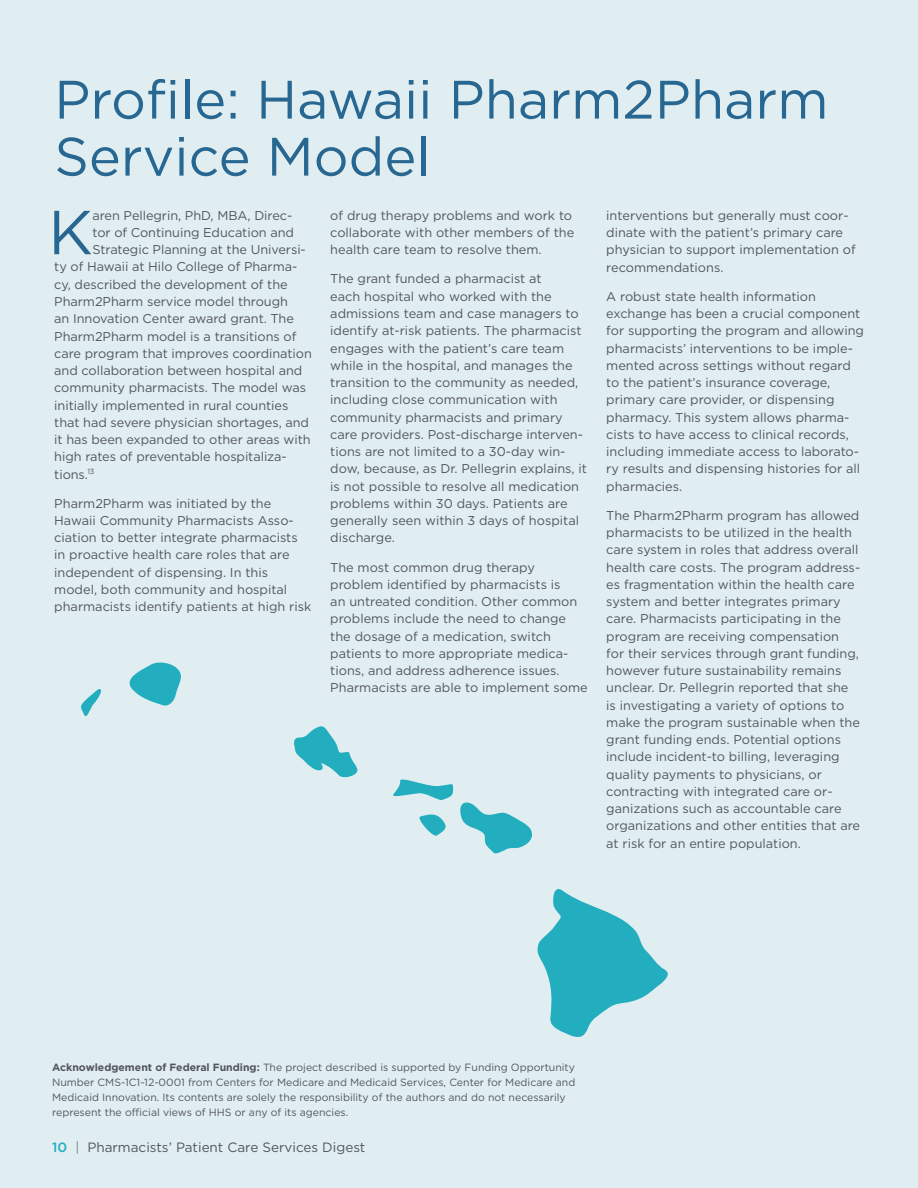
<style>
.page{position:relative;width:918px;height:1188px;background:#e0eef1}
.page>*{position:absolute;margin:0;border:0;box-sizing:border-box;transform-origin:0 0}
.t1{font:62.1px "Gotham";color:#276791}
.t2{font:54px/57px "Gotham";color:#276791}
.t3{font:13.5px "Gotham";color:#53555c}
.t4{font:12.75px/17.2px "Gotham";color:#53555c}
.t5{font:10.5px/15px "Gotham";color:#53555c}
.s1{font-weight:700}
.s2{font-weight:500;color:#22aebf}
.s3{font-weight:300}
</style>
<div class="page">
<svg style="left:81px;top:689px;width:20px;height:28px"></svg>
<svg style="left:129px;top:662px;width:52px;height:44px"></svg>
<svg style="left:294px;top:726px;width:63px;height:52px"></svg>
<svg style="left:393px;top:779px;width:140px;height:75px"></svg>
<svg style="left:537px;top:889px;width:131px;height:148px"></svg>
<h2 class="t2" style="left:54px;top:70px;width:776px">Profile: Hawaii Pharm2Pharm<br>Service Model</h2>
<h1 class="t1" style="left:48px;top:198px;width:46px">K</h1>
<p class="t4" style="left:92px;top:206px;width:201px">aren Pellegrin, PhD, MBA, Direc-</p>
<p class="t4" style="left:92px;top:224px;width:203px">tor of Continuing Education and</p>
<p class="t4" style="left:92px;top:241px;width:215px">Strategic Planning at the Universi-</p>
<p class="t4" style="left:54px;top:258px;width:245px">ty of Hawaii at Hilo College of Pharma-</p>
<p class="t4" style="left:54px;top:275px;width:235px">cy, described the development of the</p>
<p class="t4" style="left:54px;top:293px;width:235px">Pharm2Pharm service model through</p>
<p class="t4" style="left:54px;top:310px;width:241px">an Innovation Center award grant. The</p>
<p class="t4" style="left:54px;top:327px;width:244px">Pharm2Pharm model is a transitions of</p>
<p class="t4" style="left:54px;top:344px;width:259px">care program that improves coordination</p>
<p class="t4" style="left:54px;top:362px;width:250px">and collaboration between hospital and</p>
<p class="t4" style="left:54px;top:379px;width:253px">community pharmacists. The model was</p>
<p class="t4" style="left:54px;top:396px;width:236px">initially implemented in rural counties</p>
<p class="t4" style="left:54px;top:413px;width:256px">that had severe physician shortages, and</p>
<p class="t4" style="left:54px;top:431px;width:258px">it has been expanded to other areas with</p>
<p class="t4" style="left:54px;top:448px;width:234px">high rates of preventable hospitaliza-</p>
<p class="t4" style="left:54px;top:465px;width:42px">tions.<sup>13</sup></p>
<p class="t4" style="left:54px;top:494px;width:259px">Pharm2Pharm was initiated by the Hawaii Community Pharmacists Asso&shy;ciation to better integrate pharmacists in proactive health care roles that are independent of dispensing. In this model, both community and hospital pharmacists identify patients at high risk</p>
<p class="t4" style="left:330px;top:206px;width:245px">of drug therapy problems and work to collaborate with other members of the health care team to resolve them.</p>
<p class="t4" style="left:330px;top:270px;width:258px">The grant funded a pharmacist at<br>each hospital who worked with the admissions team and case managers to identify at-risk patients. The pharmacist engages with the patient’s care team while in the hospital, and manages the transition to the community as needed, including close communication with community pharmacists and primary care providers. Post-discharge interven&shy;tions are not limited to a 30-day win&shy;dow, because, as Dr. Pellegrin explains, it is not possible to resolve all medication problems within 30 days. Patients are generally seen within 3 days of hospital discharge.</p>
<p class="t4" style="left:330px;top:558px;width:259px">The most common drug therapy problem identified by pharmacists is<br>an untreated condition. Other common problems include the need to change the dosage of a medication, switch patients to more appropriate medica&shy;tions, and address adherence issues.<br>Pharmacists are able to implement some</p>
<p class="t4" style="left:606px;top:206px;width:251px">interventions but generally must coor&shy;dinate with the patient’s primary care physician to support implementation of recommendations.</p>
<p class="t4" style="left:606px;top:287px;width:259px">A robust state health information exchange has been a crucial component for supporting the program and allowing pharmacists’ interventions to be imple&shy;mented across settings without regard to the patient’s insurance coverage, primary care provider, or dispensing pharmacy. This system allows pharma&shy;cists to have access to clinical records, including immediate access to laborato&shy;ry results and dispensing histories for all pharmacies.</p>
<p class="t4" style="left:606px;top:506px;width:255px">The Pharm2Pharm program has allowed pharmacists to be utilized in the health care system in roles that address overall health care costs. The program address&shy;es fragmentation within the health care system and better integrates primary care. Pharmacists participating in the program are receiving compensation for their services through grant funding, however future sustainability remains unclear. Dr. Pellegrin reported that she is investigating a variety of options to make the program sustainable when the grant funding ends. Potential options include incident-to billing, leveraging quality payments to physicians, or contracting with integrated care or&shy;ganizations such as accountable care organizations and other entities that are at risk for an entire population.</p>
<p class="t5" style="left:52px;top:1060px;width:525px"><span class="s1">Acknowledgement of Federal Funding:</span> The project described is supported by Funding Opportunity Number CMS-1C1-12-0001 from Centers for Medicare and Medicaid Services, Center for Medicare and Medicaid Innovation. Its contents are solely the responsibility of the authors and do not necessarily represent the official views of HHS or any of its agencies.</p>
<p class="t3" style="left:52px;top:1140px;width:315px"><span class="s2">10</span> <span class="s3">|</span> Pharmacists’ Patient Care Services Digest</p>
</div>
